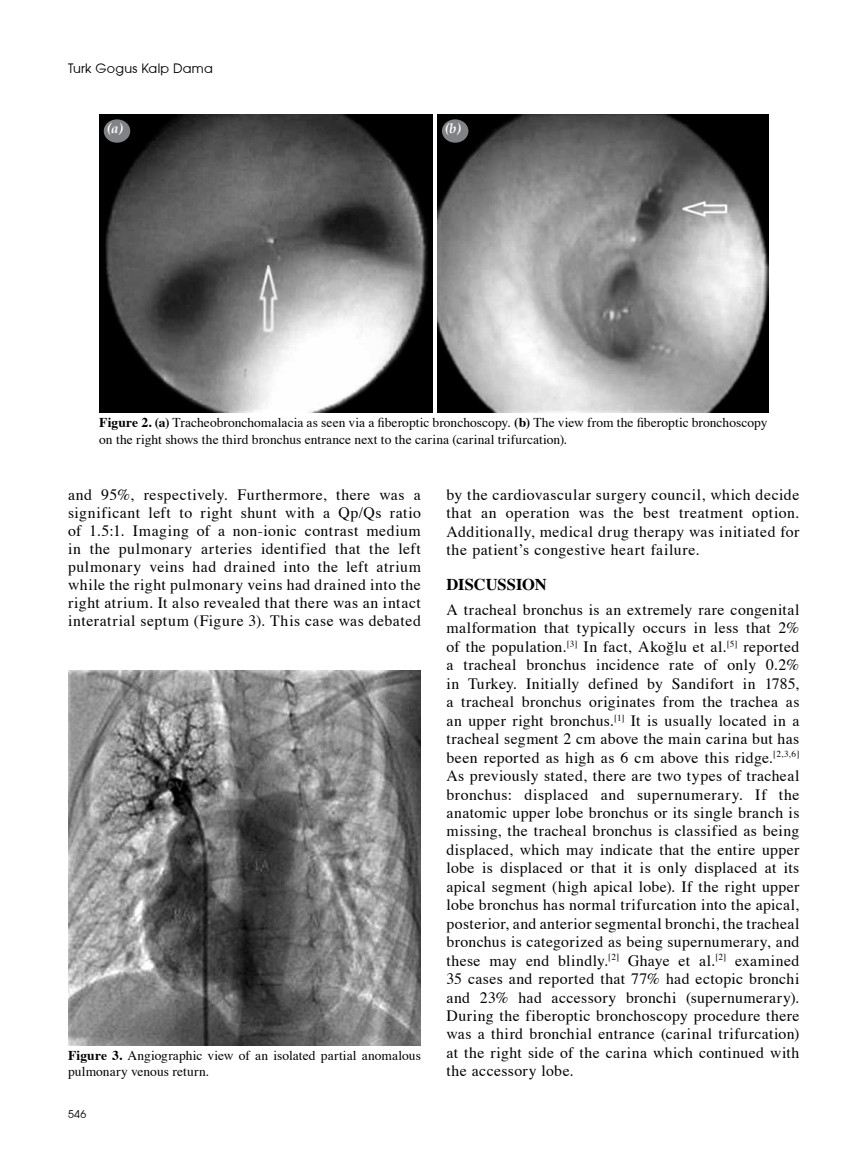
<style>
.page{position:relative;width:859px;height:1170px;background:#fff}
.page>*{position:absolute;margin:0;border:0;box-sizing:border-box;transform-origin:0 0}
.t1{font:700 16.5px "Times";letter-spacing:-.005em;color:#000}
.t2{font:15.75px/18.5px "Times";letter-spacing:.03em;color:#000;text-align:justify}
.t3{font:13.5px/16.5px "Times";letter-spacing:.005em;color:#000}
.t4{font:italic 700 13.5px "Palatino";color:#fff}
.t5{font:12.75px "Avant Garde";letter-spacing:.02em;color:#000}
.t6{font:10.5px "Avant Garde";color:#000}
.s1{font-weight:700}
</style>
<div class="page">
<img style="left:99px;top:115px;width:334px;height:298px">
<img style="left:438px;top:115px;width:330px;height:298px">
<div style="left:104px;top:119px;width:26px;height:24px;background:#808285;border-radius:50%"></div>
<div style="left:442px;top:119px;width:26px;height:24px;background:#808285;border-radius:50%"></div>
<img style="left:68px;top:670px;width:353px;height:374px">
<p class="t5" style="left:68px;top:61px;width:146px">Turk Gogus Kalp Dama</p>
<p class="t4" style="left:107px;top:121px;width:18px">(a)</p>
<p class="t4" style="left:445px;top:121px;width:17px">(b)</p>
<p class="t3" style="left:99px;top:414px;width:670px"><span class="s1">Figure 2. (a)</span> Tracheobronchomalacia as seen via a fiberoptic bronchoscopy. <span class="s1">(b)</span> The view from the fiberoptic bronchoscopy on the right shows the third bronchus entrance next to the carina (carinal trifurcation).</p>
<p class="t2" style="left:68px;top:485px;width:354px;line-height:18px">and 95%, respectively. Furthermore, there was a significant left to right shunt with a Qp/Qs ratio of 1.5:1. Imaging of a non-ionic contrast medium in the pulmonary arteries identified that the left pulmonary veins had drained into the left atrium while the right pulmonary veins had drained into the right atrium. It also revealed that there was an intact interatrial septum (Figure 3). This case was debated</p>
<p class="t2" style="left:446px;top:485px;width:354px">by the cardiovascular surgery council, which decide that an operation was the best treatment option.<br>Additionally, medical drug therapy was initiated for the patient’s congestive heart failure.</p>
<p class="t1" style="left:446px;top:568px;width:102px">DISCUSSION</p>
<p class="t2" style="left:446px;top:600px;width:354px">A tracheal bronchus is an extremely rare congenital malformation that typically occurs in less that 2% of the population.<sup>[3]</sup> In fact, Akoğlu et al.<sup>[5]</sup> reported a tracheal bronchus incidence rate of only 0.2% in Turkey. Initially defined by Sandifort in 1785, a tracheal bronchus originates from the trachea as an upper right bronchus.<sup>[1]</sup> It is usually located in a tracheal segment 2 cm above the main carina but has been reported as high as 6 cm above this ridge.<sup>[2,3,6] </sup>As previously stated, there are two types of tracheal bronchus: displaced and supernumerary. If the anatomic upper lobe bronchus or its single branch is missing, the tracheal bronchus is classified as being displaced, which may indicate that the entire upper lobe is displaced or that it is only displaced at its apical segment (high apical lobe). If the right upper lobe bronchus has normal trifurcation into the apical, posterior, and anterior segmental bronchi, the tracheal bronchus is categorized as being supernumerary, and these may end blindly.<sup>[2]</sup> Ghaye et al.<sup>[2]</sup> examined 35 cases and reported that 77% had ectopic bronchi and 23% had accessory bronchi (supernumerary).<br>During the fiberoptic bronchoscopy procedure there was a third bronchial entrance (carinal trifurcation) at the right side of the carina which continued with the accessory lobe.</p>
<p class="t3" style="left:68px;top:1046px;width:354px"><span class="s1">Figure 3.</span> Angiographic view of an isolated partial anomalous pulmonary venous return.</p>
<p class="t6" style="left:68px;top:1107px;width:20px">546</p>
</div>
